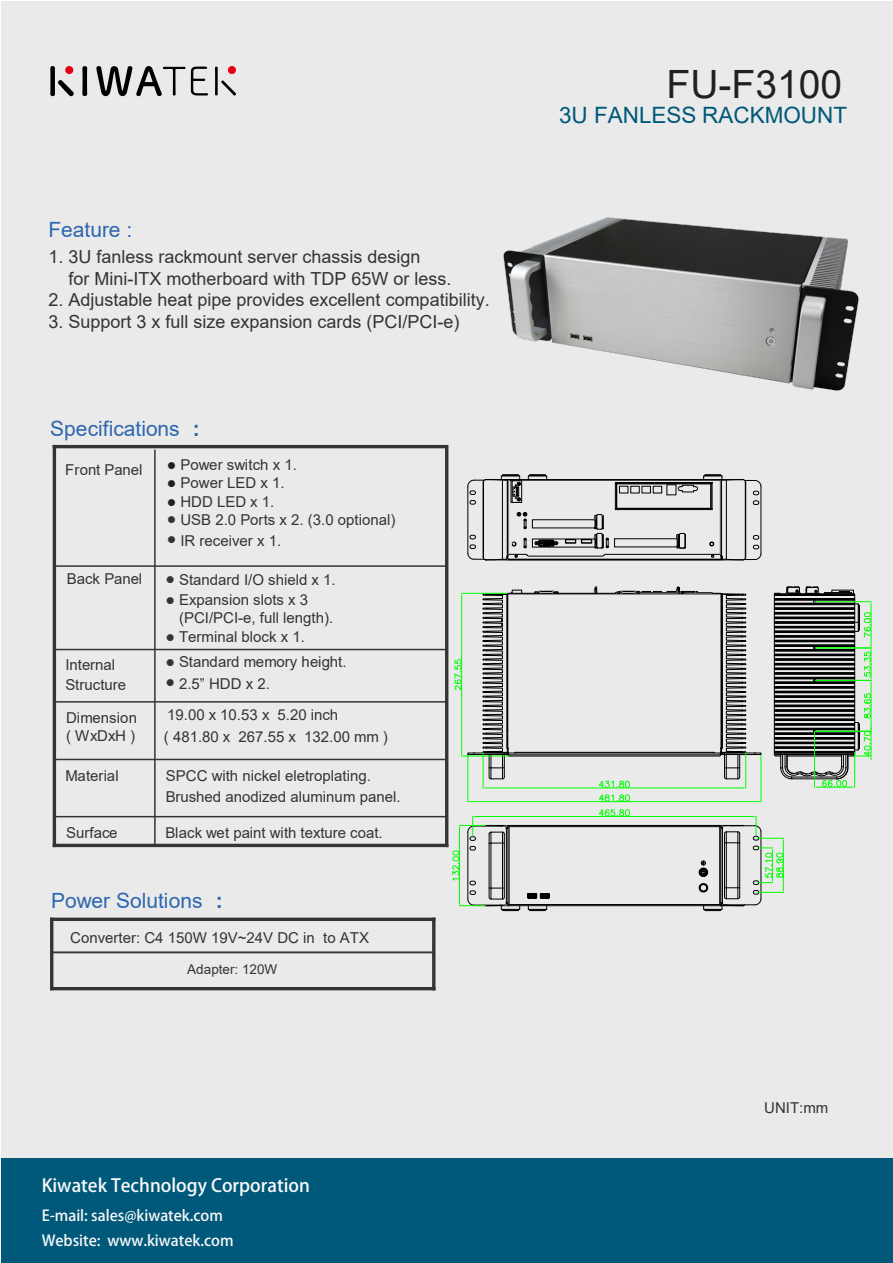
<style>
.page{position:relative;width:893px;height:1263px;background:#fff}
.page>*{position:absolute;margin:0;border:0;box-sizing:border-box;transform-origin:0 0}
.t1{font:39px "Arial";color:#231f20}
.t2{font:22.5px "Arial";color:#00597a}
.t3{font:21px "Arial";color:#2e67af}
.t4{font:18px/21.6px "Arial";color:#343433}
.t5{font:700 18px "Adobe Fan Heiti Std";color:#f9f9f9}
.t6{font:15px/21.6px "Arial";color:#343433}
.t7{font:700 15px "Adobe Fan Heiti Std";color:#f9f7f7}
.t8{font:700 15px "Adobe Fan Heiti Std";color:#f9f9f9}
.t9{font:13.5px "Arial";color:#343433}
.t10{font:12px "Wingdings";color:#231f20}
.t11{font:12px "Wingdings";color:#343433}
.s1{font-weight:700}
.s2{color:#231f20}
</style>
<div class="page">
<div style="left:1px;top:1px;width:892px;height:1262px;background:#eaeaea"></div>
<div style="left:2px;top:1158px;width:891px;height:105px;background:#00597a"></div>
<svg style="left:50px;top:66px;width:24px;height:30px"></svg>
<svg style="left:82px;top:66px;width:5px;height:30px"></svg>
<svg style="left:96px;top:66px;width:112px;height:30px"></svg>
<svg style="left:215px;top:67px;width:21px;height:28px"></svg>
<div style="left:65px;top:66px;width:8px;height:8px;background:#e50011;border-radius:50%"></div>
<div style="left:228px;top:66px;width:8px;height:8px;background:#e50011;border-radius:50%"></div>
<hr style="left:54px;top:445px;width:392px;height:3px;background:#343433">
<hr style="left:56px;top:565px;width:392px;height:2px;background:#343433">
<hr style="left:761px;top:487px;width:1px;height:66px;background:#000">
<svg style="left:452px;top:809px;width:332px;height:102px"></svg>
<hr style="left:761px;top:755px;width:1px;height:47px;background:#0f0">
<svg style="left:467px;top:474px;width:294px;height:86px"></svg>
<svg style="left:455px;top:587px;width:306px;height:215px"></svg>
<svg style="left:773px;top:586px;width:99px;height:202px"></svg>
<hr style="left:52px;top:952px;width:382px;height:1px;background:#343433">
<hr style="left:52px;top:918px;width:382px;height:3px;background:#343433">
<hr style="left:432px;top:919px;width:3px;height:70px;background:#343433">
<hr style="left:52px;top:987px;width:382px;height:3px;background:#343433">
<hr style="left:50px;top:919px;width:3px;height:70px;background:#343433">
<hr style="left:54px;top:649px;width:393px;height:1px;background:#343433">
<hr style="left:54px;top:701px;width:392px;height:2px;background:#343433">
<hr style="left:54px;top:759px;width:393px;height:1px;background:#343433">
<hr style="left:54px;top:816px;width:394px;height:1px;background:#343433">
<hr style="left:53px;top:447px;width:3px;height:398px;background:#343433">
<hr style="left:154px;top:450px;width:2px;height:395px;background:#343433">
<hr style="left:54px;top:844px;width:393px;height:3px;background:#343433">
<hr style="left:445px;top:447px;width:3px;height:398px;background:#343433">
<img style="left:503px;top:217px;width:356px;height:174px">
<h3 class="t3" style="left:48px;top:215px;width:85px">Feature :</h3>
<p class="t4" style="left:69px;top:246px;width:385px;text-indent:-20px">1. 3U fanless rackmount server chassis design<br>for Mini-ITX motherboard with TDP 65W or less.</p>
<p class="t4" style="left:49px;top:289px;width:443px">2. Adjustable heat pipe provides excellent compatibility.</p>
<p class="t4" style="left:49px;top:311px;width:413px">3. Support 3 x full size expansion cards (PCI/PCI-e)</p>
<h3 class="t3" style="left:50px;top:414px;width:151px">Specifications <span class="s1">:</span></h3>
<p class="t6" style="left:181px;top:454px;width:118px">Power switch x 1.</p>
<p class="t6" style="left:65px;top:458px;width:79px">Front Panel</p>
<p class="t10" style="left:167px;top:459px;width:10px">●</p>
<p class="t6" style="left:167px;top:472px;width:119px"><span class="s2">●</span> Power LED x 1.</p>
<p class="t11" style="left:167px;top:513px;width:10px">●</p>
<p class="t6" style="left:167px;top:491px;width:109px"><span class="s2">●</span> HDD LED x 1.</p>
<p class="t6" style="left:167px;top:529px;width:116px">● IR receiver x 1.</p>
<p class="t6" style="left:180px;top:509px;width:216px">USB 2.0 Ports x 2. (3.0 optional)</p>
<p class="t6" style="left:67px;top:567px;width:77px">Back Panel</p>
<p class="t6" style="left:166px;top:569px;width:171px">● Standard I/O shield x 1.</p>
<p class="t6" style="left:65px;top:655px;width:62px;line-height:19.8px">Internal<br>Structure</p>
<p class="t6" style="left:66px;top:709px;width:72px;line-height:18.1px">Dimension ( WxDxH )</p>
<p class="t6" style="left:179px;top:591px;width:156px;line-height:18px;text-indent:-13px">● Expansion slots x 3 (PCI/PCI-e, full length).</p>
<p class="t6" style="left:179px;top:651px;width:169px">Standard memory height.<br>2.5” HDD x 2.</p>
<p class="t6" style="left:166px;top:625px;width:141px">● Terminal block x 1.</p>
<p class="t6" style="left:164px;top:704px;width:225px">19.00 x 10.53 x 5.20 inch<br>( 481.80 x 267.55 x 132.00 mm )</p>
<p class="t6" style="left:65px;top:765px;width:55px">Material</p>
<p class="t6" style="left:166px;top:765px;width:207px">SPCC with nickel eletroplating.</p>
<p class="t6" style="left:166px;top:786px;width:236px">Brushed anodized aluminum panel.</p>
<p class="t6" style="left:66px;top:821px;width:53px">Surface</p>
<p class="t6" style="left:166px;top:821px;width:219px">Black wet paint with texture coat.</p>
<h3 class="t3" style="left:51px;top:886px;width:173px">Power Solutions <span class="s1">:</span></h3>
<p class="t6" style="left:70px;top:926px;width:300px">Converter: C4 150W 19V~24V DC in to ATX</p>
<p class="t9" style="left:187px;top:959px;width:92px">Adapter: 120W</p>
<p class="t5" style="left:42px;top:1174px;width:270px">Kiwatek Technology Corporation</p>
<p class="t8" style="left:42px;top:1232px;width:193px">Website: www.kiwatek.com</p>
<p class="t7" style="left:42px;top:1206px;width:183px">E-mail: sales@kiwatek.com</p>
<h1 class="t1" style="left:666px;top:58px;width:177px">FU-F3100</h1>
<h2 class="t2" style="left:559px;top:100px;width:290px">3U FANLESS RACKMOUNT</h2>
<p class="t6" style="left:764px;top:1097px;width:66px">UNIT:mm</p>
</div>
